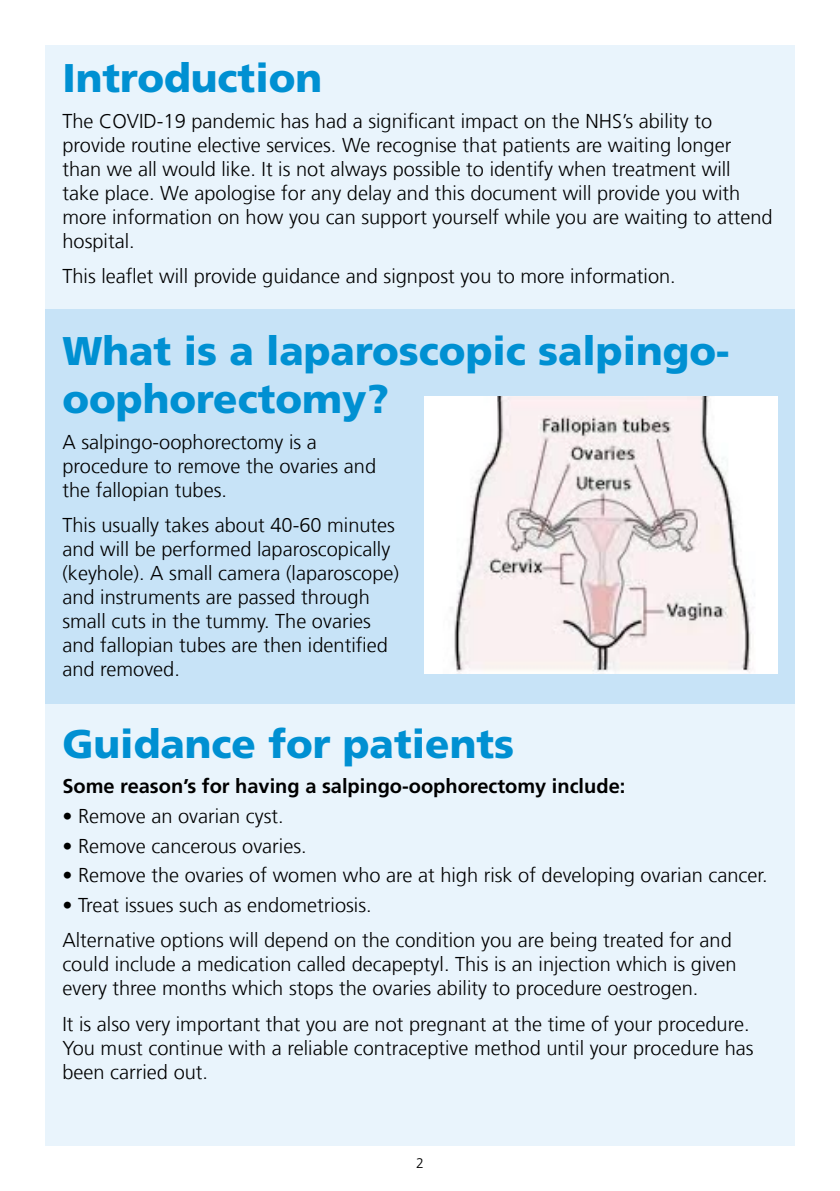
<style>
.page{position:relative;width:840px;height:1191px;background:#fff}
.page>*{position:absolute;margin:0;border:0;box-sizing:border-box;transform-origin:0 0}
.t1{font:900 40px/48px "Frutiger LT Com";color:#0090d2}
.t2{font:300 20px/24px "Frutiger LT Com";color:#000}
.t3{font:700 20px "Frutiger LT Com";color:#000}
.t4{font:300 14px "Frutiger LT Com";color:#000}
</style>
<div class="page">
<div style="left:45px;top:45px;width:749px;height:1100px;background:#e9f4fc"></div>
<div style="left:45px;top:309px;width:749px;height:394px;background:#c7e3f7"></div>
<img style="left:424px;top:397px;width:353px;height:276px">
<h1 class="t1" style="left:62px;top:54px;width:261px">Introduction</h1>
<p class="t2" style="left:62px;top:109px;width:711px">The COVID-19 pandemic has had a significant impact on the NHS’s ability to provide routine elective services. We recognise that patients are waiting longer than we all would like. It is not always possible to identify when treatment will<br>take place. We apologise for any delay and this document will provide you with more information on how you can support yourself while you are waiting to attend hospital.</p>
<p class="t2" style="left:62px;top:264px;width:614px">This leaflet will provide guidance and signpost you to more information.</p>
<h1 class="t1" style="left:62px;top:327px;width:668px">What is a laparoscopic salpingo&shy;oophorectomy?</h1>
<p class="t2" style="left:62px;top:430px;width:315px">A salpingo-oophorectomy is a procedure to remove the ovaries and the fallopian tubes.</p>
<p class="t2" style="left:62px;top:513px;width:338px">This usually takes about 40-60 minutes and will be performed laparoscopically (keyhole). A small camera (laparoscope) and instruments are passed through small cuts in the tummy. The ovaries and fallopian tubes are then identified and removed.</p>
<h1 class="t1" style="left:62px;top:720px;width:453px">Guidance for patients</h1>
<p class="t3" style="left:62px;top:774px;width:564px">Some reason’s for having a salpingo-oophorectomy include:</p>
<p class="t2" style="left:62px;top:804px;width:223px">• Remove an ovarian cyst.</p>
<p class="t2" style="left:62px;top:834px;width:246px">• Remove cancerous ovaries.</p>
<p class="t2" style="left:62px;top:863px;width:706px">• Remove the ovaries of women who are at high risk of developing ovarian cancer.</p>
<p class="t2" style="left:62px;top:887px;width:670px;line-height:35.4px">• Treat issues such as endometriosis.<br>Alternative options will depend on the condition you are being treated for and</p>
<p class="t2" style="left:62px;top:952px;width:675px">could include a medication called decapeptyl. This is an injection which is given every three months which stops the ovaries ability to procedure oestrogen.</p>
<p class="t2" style="left:62px;top:1012px;width:692px">It is also very important that you are not pregnant at the time of your procedure.<br>You must continue with a reliable contraceptive method until your procedure has been carried out.</p>
<p class="t4" style="left:416px;top:1155px;width:9px">2</p>
</div>
